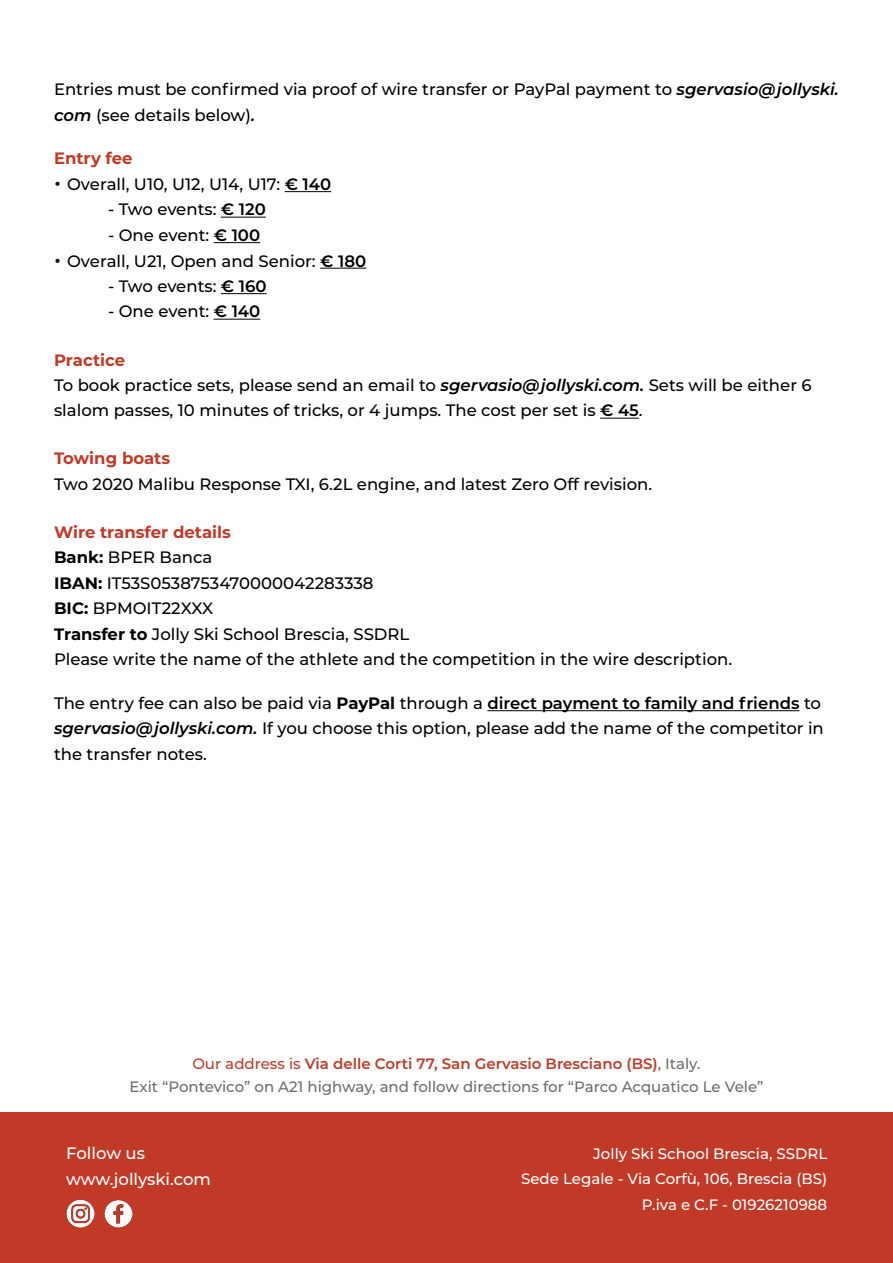
<style>
.page{position:relative;width:893px;height:1263px;background:#fff}
.page>*{position:absolute;margin:0;border:0;box-sizing:border-box;transform-origin:0 0}
.t1{font:500 16.5px/25.5px "Montserrat";color:#000}
.t2{font:500 16.5px/26.1px "Montserrat";color:#fff}
.t3{font:700 16.5px "Montserrat";color:#c03a27}
.t4{font:500 15px/22.5px "Montserrat";color:#6d6d6c;text-align:center}
.t5{font:500 15px/25.5px "Montserrat";color:#fff;text-align:right}
.s1{font-weight:600;font-style:italic}
.s2{font-size:22.5px}
.s3{font-weight:600}
.s4{font-weight:700;color:#c03a27}
.s5{font-weight:700}
.s6{color:#c03a27}
.s7{font-weight:600;color:#c03a27}
</style>
<div class="page">
<div style="left:0;top:1113px;width:893px;height:150px;background:#c03a27"></div>
<hr style="left:285px;top:191px;width:46px;height:1px;background:#000">
<hr style="left:221px;top:217px;width:45px;height:1px;background:#000">
<hr style="left:214px;top:242px;width:46px;height:1px;background:#000">
<hr style="left:320px;top:268px;width:46px;height:1px;background:#000">
<hr style="left:221px;top:293px;width:46px;height:1px;background:#000">
<hr style="left:214px;top:319px;width:46px;height:1px;background:#000">
<hr style="left:600px;top:418px;width:39px;height:1px;background:#000">
<hr style="left:487px;top:710px;width:312px;height:1px;background:#000">
<img style="left:66px;top:1200px;width:28px;height:27px;border-radius:14px">
<img style="left:104px;top:1200px;width:29px;height:27px;border-radius:14px">
<p class="t1" style="left:54px;top:76px;width:786px">Entries must be confirmed via proof of wire transfer or PayPal payment to <span class="s1">sgervasio@jollyski. com</span> (see details below)<span class="s1">.</span></p>
<p class="t3" style="left:54px;top:147px;width:80px">Entry fee</p>
<p class="t1" style="left:54px;top:171px;width:279px"><span class="s2">•</span> Overall, U10, U12, U14, U17: <span class="s3">€ 140</span></p>
<p class="t1" style="left:108px;top:196px;width:159px">- Two events: <span class="s3">€ 120</span></p>
<p class="t1" style="left:108px;top:222px;width:154px">- One event: <span class="s3">€ 100</span></p>
<p class="t1" style="left:54px;top:247px;width:314px"><span class="s2">•</span> Overall, U21, Open and Senior: <span class="s3">€ 180</span></p>
<p class="t1" style="left:108px;top:273px;width:160px">- Two events: <span class="s3">€ 160</span></p>
<p class="t1" style="left:108px;top:298px;width:154px">- One event: <span class="s3">€ 140</span></p>
<p class="t1" style="left:54px;top:346px;width:759px"><span class="s4">Practice<br></span>To book practice sets, please send an email to <span class="s1">sgervasio@jollyski.com.</span> Sets will be either 6 slalom passes, 10 minutes of tricks, or 4 jumps. The cost per set is <span class="s3">€ 45</span>.</p>
<p class="t3" style="left:54px;top:447px;width:118px">Towing boats</p>
<p class="t1" style="left:54px;top:471px;width:600px">Two 2020 Malibu Response TXI, 6.2L engine, and latest Zero Off revision.</p>
<p class="t1" style="left:54px;top:519px;width:680px"><span class="s4">Wire transfer details<br></span><span class="s5">Bank:</span> BPER Banca<br><span class="s5">IBAN:</span> IT53S0538753470000042283338<br><span class="s5">BIC:</span> BPMOIT22XXX<br><span class="s5">Transfer to</span> Jolly Ski School Brescia, SSDRL<br>Please write the name of the athlete and the competition in the wire description.</p>
<p class="t1" style="left:54px;top:690px;width:771px">The entry fee can also be paid via <span class="s5">PayPal</span> through a <span class="s3">direct payment to family and friends</span> to <span class="s1">sgervasio@jollyski.com.</span> If you choose this option, please add the name of the competitor in the transfer notes.</p>
<p class="t4" style="left:130px;top:1052px;width:635px"><span class="s6">Our address is</span> <span class="s7">Via delle Corti 77, San Gervasio Bresciano (BS)</span>, Italy.<br>Exit “Pontevico” on A21 highway, and follow directions for “Parco Acquatico Le Vele”</p>
<p class="t2" style="left:66px;top:1139px;width:146px">Follow us www.jollyski.com</p>
<p class="t5" style="left:521px;top:1140px;width:308px">Jolly Ski School Brescia, SSDRL<br>Sede Legale - Via Corfù, 106, Brescia (BS)<br>P.iva e C.F - 01926210988</p>
</div>
